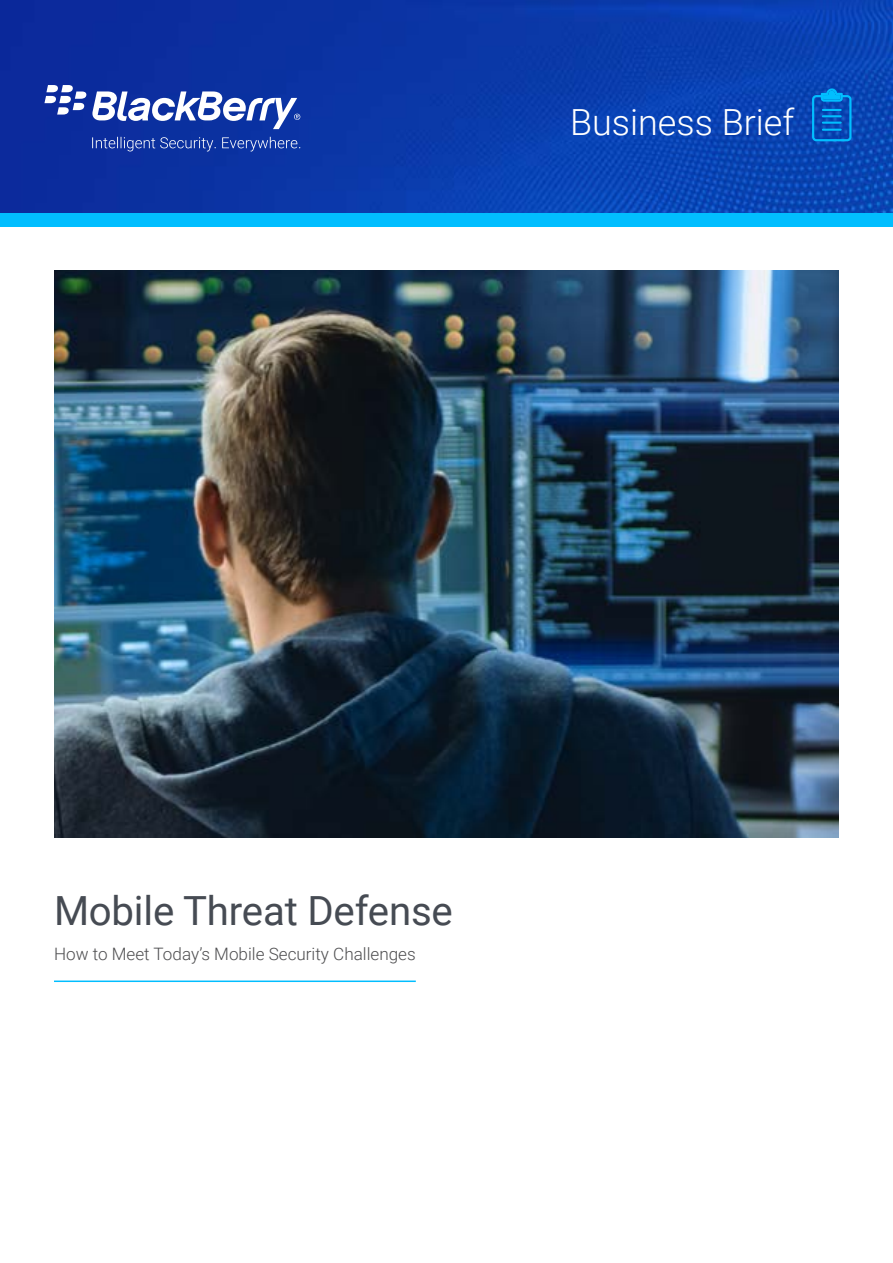
<style>
.page{position:relative;width:893px;height:1263px;background:#fff}
.page>*{position:absolute;margin:0;border:0;box-sizing:border-box;transform-origin:0 0}
.t1{font:40.2px "Roboto";letter-spacing:-.005em;color:#464b53}
.t2{font:300 36px "Roboto";color:#fff}
.t3{font:300 17.1px "Roboto";color:#4d4d4f}
</style>
<div class="page">
<img style="left:55px;top:271px;width:783px;height:566px">
<hr style="left:54px;top:980px;width:362px;height:2px;background:#01beff">
<img style="left:0;top:0;width:893px;height:213px">
<svg style="left:44px;top:85px;width:42px;height:30px"></svg>
<svg style="left:92px;top:91px;width:208px;height:38px"></svg>
<svg style="left:92px;top:137px;width:208px;height:14px;background:#3151af"></svg>
<svg style="left:812px;top:88px;width:39px;height:53px;background:#066aca"></svg>
<div style="left:0;top:213px;width:893px;height:13px;background:#01beff"></div>
<h2 class="t2" style="left:570px;top:97px;width:226px">Business Brief</h2>
<h1 class="t1" style="left:54px;top:883px;width:400px">Mobile Threat Defense</h1>
<p class="t3" style="left:54px;top:942px;width:363px">How to Meet Today’s Mobile Security Challenges</p>
</div>
